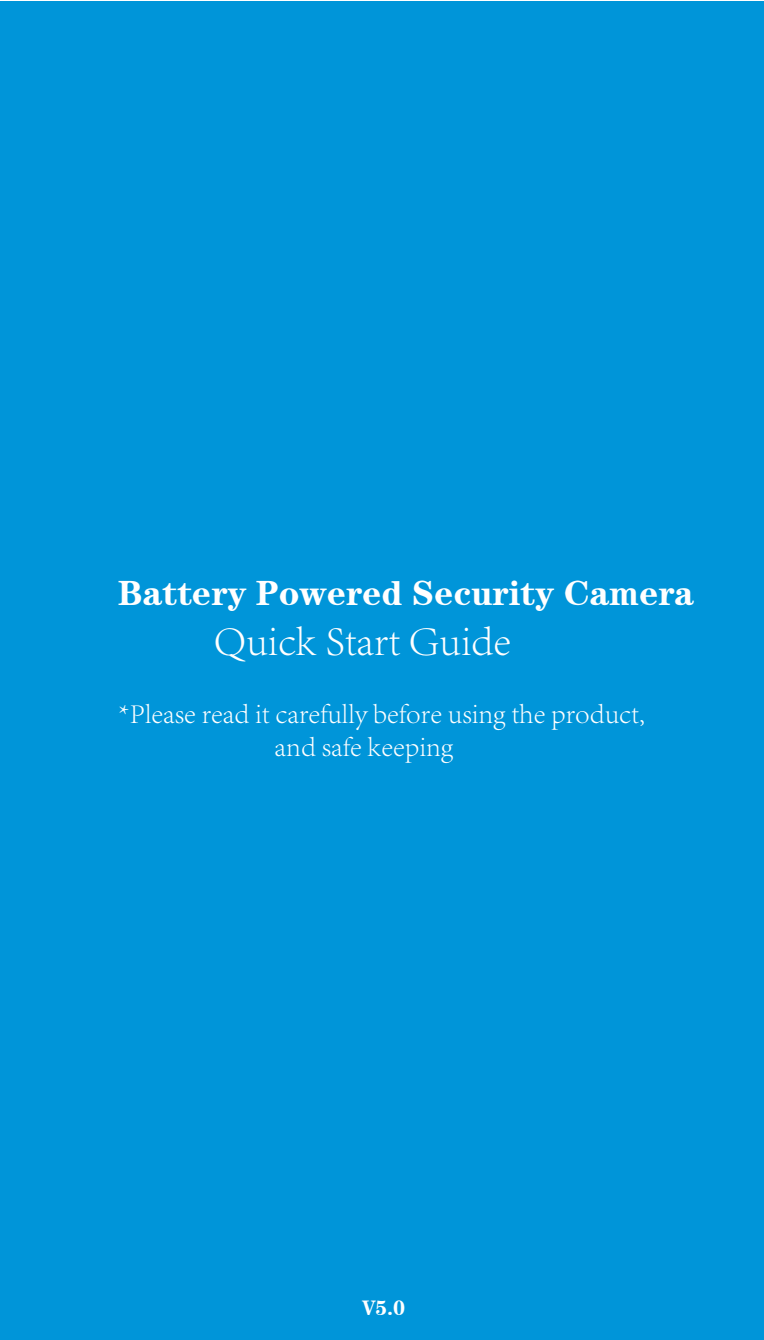
<style>
.page{position:relative;width:764px;height:1340px;background:#fff}
.page>*{position:absolute;margin:0;border:0;box-sizing:border-box;transform-origin:0 0}
.t1{font:300 42px "Adobe Song Std";color:#fff}
.t2{font:35px "FZCHSJW GB1 0";color:#fff}
.t3{font:300 28px/33.6px "Adobe Song Std";color:#fff}
.t4{font:21px "FZCHSJW GB1 0";color:#fff}
</style>
<div class="page">
<div style="left:0;top:1px;width:764px;height:1338px;background:#0095d9"></div>
<p class="t2" style="left:118px;top:572px;width:577px">Battery Powered Security Camera</p>
<h1 class="t1" style="left:214px;top:617px;width:298px">Quick Start Guide</h1>
<p class="t3" style="left:275px;top:696px;width:372px;text-indent:-156px">*Please read it carefully before using the product, and safe keeping</p>
<p class="t4" style="left:362px;top:1295px;width:45px">V5.0</p>
</div>
